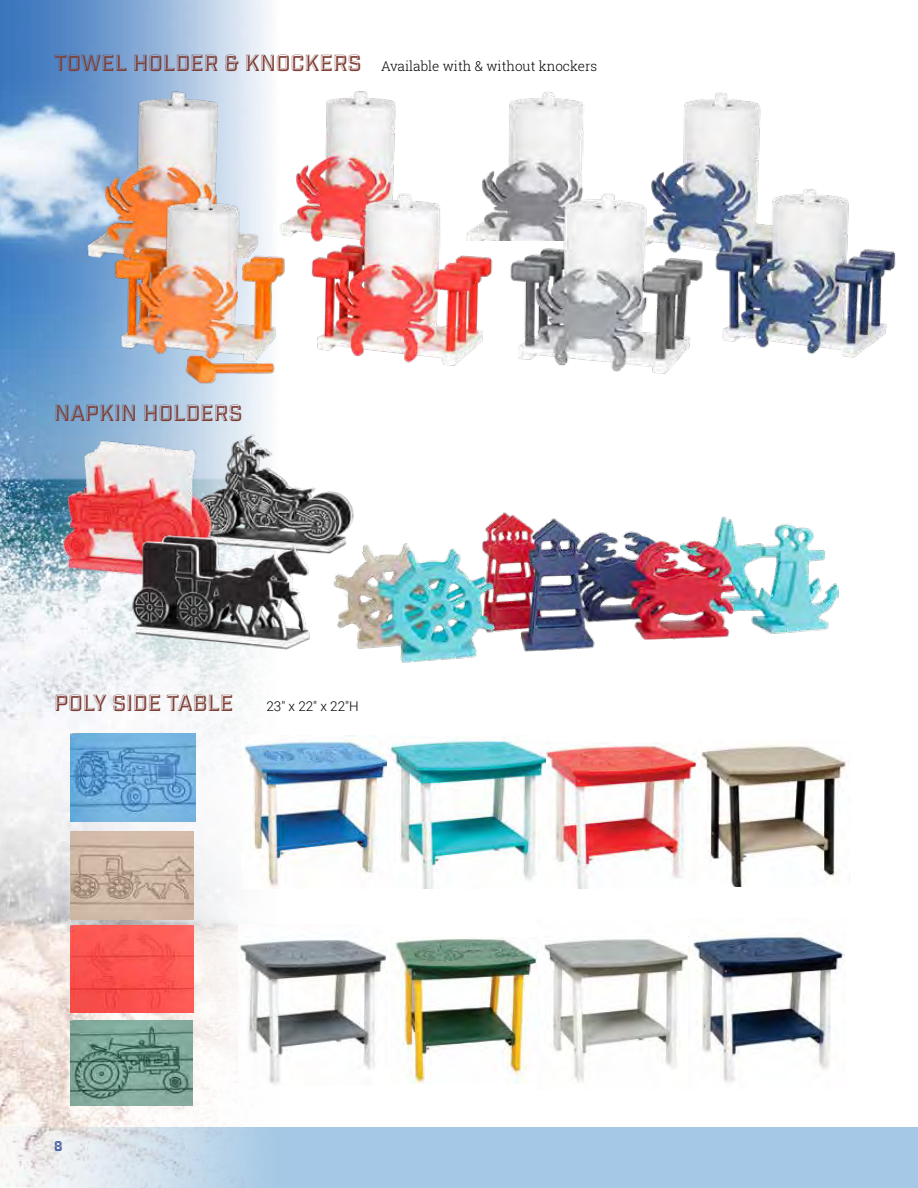
<style>
.page{position:relative;width:918px;height:1188px;background:#fff}
.page>*{position:absolute;margin:0;border:0;box-sizing:border-box;transform-origin:0 0}
.t1{font:22.5px "Industry Inc Bevel";color:#7f3f37}
.t2{font:300 13.5px "Roboto Slab";color:#000}
.t3{font:300 13.5px "Roboto";color:#000}
.t4{font:13.5px "Industry Inc Cutline";color:#25408f}
</style>
<div class="page">
<div style="left:0;top:1127px;width:918px;height:61px;background:#a4c8e5"></div>
<img style="left:0;top:0;width:270px;height:1188px">
<img style="left:181px;top:426px;width:173px;height:128px">
<img style="left:57px;top:436px;width:161px;height:146px">
<img style="left:76px;top:86px;width:193px;height:171px">
<img style="left:269px;top:86px;width:127px;height:100px">
<img style="left:508px;top:91px;width:76px;height:71px">
<img style="left:683px;top:92px;width:78px;height:70px">
<img style="left:95px;top:186px;width:206px;height:207px">
<img style="left:301px;top:186px;width:173px;height:180px">
<img style="left:474px;top:162px;width:212px;height:212px">
<img style="left:686px;top:162px;width:210px;height:196px">
<img style="left:242px;top:735px;width:146px;height:154px">
<img style="left:388px;top:735px;width:161px;height:154px">
<img style="left:546px;top:743px;width:150px;height:146px">
<img style="left:701px;top:744px;width:148px;height:142px">
<img style="left:239px;top:925px;width:147px;height:161px">
<img style="left:391px;top:937px;width:146px;height:146px">
<img style="left:544px;top:939px;width:144px;height:144px">
<img style="left:688px;top:933px;width:157px;height:150px">
<img style="left:70px;top:926px;width:123px;height:87px">
<img style="left:70px;top:733px;width:126px;height:89px">
<img style="left:70px;top:831px;width:124px;height:89px">
<img style="left:126px;top:530px;width:187px;height:125px">
<img style="left:323px;top:513px;width:515px;height:150px">
<img style="left:70px;top:1021px;width:122px;height:84px">
<p class="t1" style="left:54px;top:49px;width:309px">TOWEL HOLDER &amp; KNOCKERS</p>
<p class="t2" style="left:381px;top:57px;width:218px">Available with &amp; without knockers</p>
<p class="t1" style="left:54px;top:399px;width:190px">NAPKIN HOLDERS</p>
<p class="t1" style="left:54px;top:690px;width:181px">POLY SIDE TABLE</p>
<p class="t3" style="left:266px;top:696px;width:94px">23" x 22" x 22"H</p>
<p class="t4" style="left:54px;top:1138px;width:10px">8</p>
</div>
